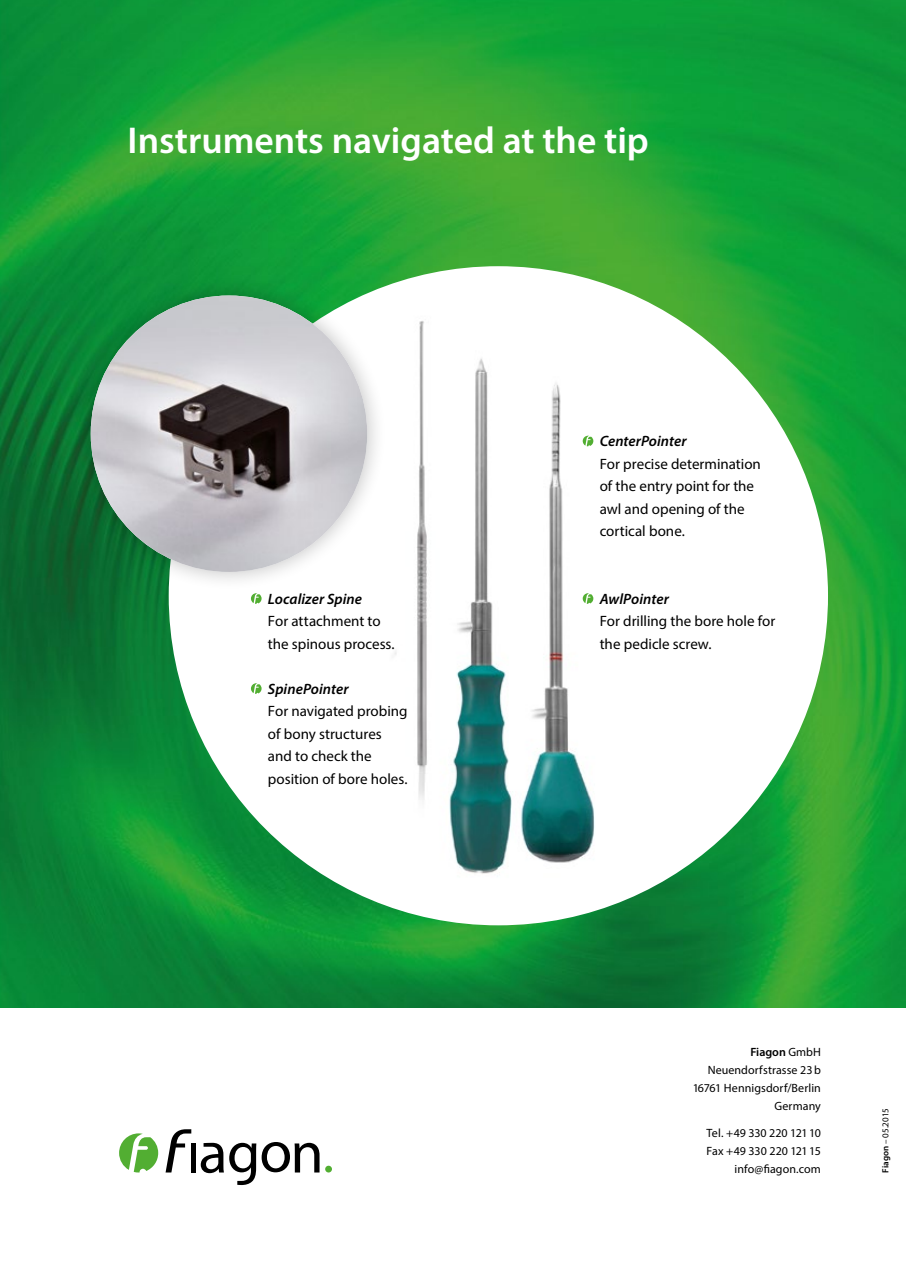
<style>
.page{position:relative;width:906px;height:1263px;background:#fff}
.page>*{position:absolute;margin:0;border:0;box-sizing:border-box;transform-origin:0 0}
.t1{font:600 37.5px "Myriad Pro";color:#fff}
.t2{font:15px/22.5px "Myriad Pro";color:#000}
.t3{font:italic 600 15px "Myriad Pro";letter-spacing:.005em;color:#000}
.t4{font:12px/18px "Myriad Pro";letter-spacing:.005em;color:#000;text-align:right}
.t5{font:9px "Myriad Pro";color:#000}
.s1{font-weight:600}
</style>
<div class="page">
<img style="left:0;top:0;width:906px;height:1008px">
<div style="left:169px;top:266px;width:659px;height:659px;background:#fff;border-radius:50%"></div>
<img style="left:394px;top:321px;width:201px;height:553px">
<svg style="left:251px;top:593px;width:10px;height:11px"></svg>
<svg style="left:251px;top:683px;width:10px;height:11px"></svg>
<svg style="left:583px;top:436px;width:10px;height:10px"></svg>
<svg style="left:583px;top:593px;width:10px;height:11px"></svg>
<svg style="left:119px;top:1133px;width:39px;height:39px"></svg>
<svg style="left:166px;top:1129px;width:25px;height:43px"></svg>
<svg style="left:262px;top:1142px;width:57px;height:30px"></svg>
<hr style="left:191px;top:1143px;width:4px;height:29px;background:#000">
<svg style="left:201px;top:1143px;width:55px;height:42px"></svg>
<div style="left:325px;top:1166px;width:7px;height:6px;background:#52ae32;border-radius:50%"></div>
<div style="left:71px;top:276px;width:316px;height:315px;background:#000;opacity:.25"></div>
<img style="left:91px;top:296px;width:276px;height:276px;border-radius:138px">
<h1 class="t1" style="left:128px;top:116px;width:523px">Instruments navigated at the tip</h1>
<p class="t3" style="left:268px;top:589px;width:95px">Localizer Spine</p>
<p class="t2" style="left:268px;top:610px;width:128px">For attachment to the spinous process.</p>
<p class="t3" style="left:268px;top:679px;width:82px">SpinePointer</p>
<p class="t2" style="left:268px;top:700px;width:141px">For navigated probing of bony structures and to check the position of bore holes.</p>
<p class="t3" style="left:600px;top:432px;width:88px">CenterPointer</p>
<p class="t2" style="left:600px;top:452px;width:163px">For precise determination of the entry point for the awl and opening of the cortical bone.</p>
<p class="t3" style="left:600px;top:589px;width:71px">AwlPointer</p>
<p class="t2" style="left:600px;top:610px;width:177px">For drilling the bore hole for the pedicle screw.</p>
<p class="t4" style="left:692px;top:1042px;width:130px"><span class="s1">Fiagon</span> GmbH<br>Neuendorfstrasse 23b<br>16761 Hennigsdorf/Berlin<br>Germany</p>
<p class="t4" style="left:706px;top:1123px;width:116px">Tel. +49 330 220 12110<br>Fax +49 330 220 12115 info@fiagon.com</p>
<p class="t5" style="left:880px;top:1172px;width:66px;rotate:-90deg"><span class="s1">Fiagon</span> – 05.2015</p>
</div>
